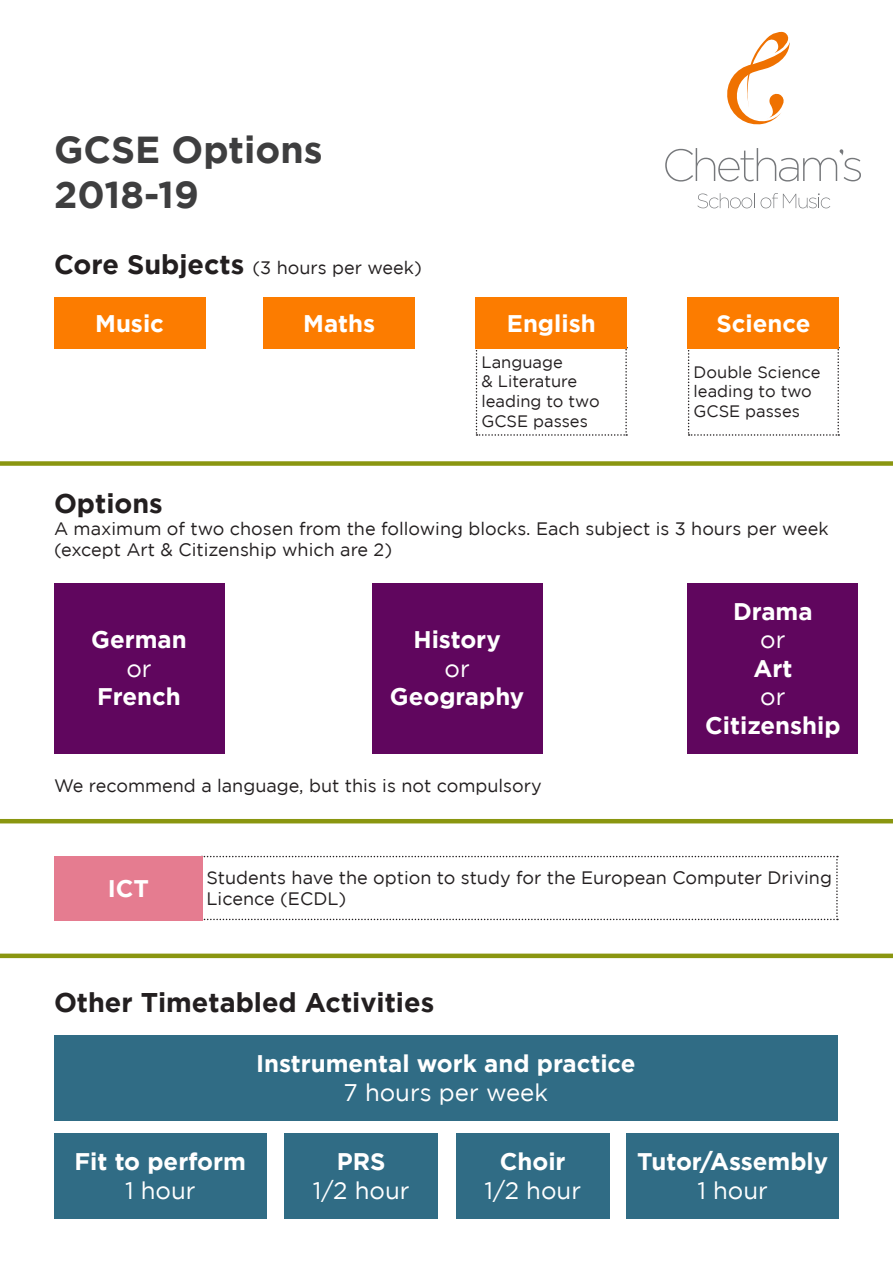
<style>
.page{position:relative;width:893px;height:1263px;background:#fff}
.page>*{position:absolute;margin:0;border:0;box-sizing:border-box;transform-origin:0 0}
.t1{font:700 37.5px "Gotham";color:#3e3e3f}
.t2{font:700 27px "Gotham";color:#231f20}
.t3{font:700 24px "Gotham";color:#fff}
.t4{font:24px "Gotham";color:#fff}
.t5{font:18px/21.6px "Gotham";color:#231f20}
.t6{font:16.5px/19.8px "Gotham";color:#231f20}
.s1{font-weight:700;font-size:27px}
</style>
<div class="page">
<svg style="left:697px;top:193px;width:58px;height:15px"></svg>
<svg style="left:761px;top:193px;width:69px;height:15px"></svg>
<svg style="left:665px;top:148px;width:196px;height:34px"></svg>
<svg style="left:727px;top:32px;width:63px;height:93px"></svg>
<div style="left:372px;top:583px;width:170px;height:170px;background:#60065e"></div>
<div style="left:54px;top:583px;width:170px;height:170px;background:#60065e"></div>
<div style="left:688px;top:583px;width:170px;height:170px;background:#60065e"></div>
<svg style="left:203px;top:856px;width:635px;height:64px"></svg>
<div style="left:54px;top:856px;width:149px;height:64px;background:#e57c90"></div>
<svg style="left:476px;top:348px;width:151px;height:88px"></svg>
<svg style="left:688px;top:348px;width:151px;height:88px"></svg>
<div style="left:688px;top:297px;width:151px;height:51px;background:#fc7c00"></div>
<div style="left:54px;top:297px;width:151px;height:51px;background:#fc7c00"></div>
<div style="left:476px;top:297px;width:151px;height:51px;background:#fc7c00"></div>
<div style="left:264px;top:297px;width:151px;height:51px;background:#fc7c00"></div>
<div style="left:0;top:461px;width:893px;height:5px;background:#8a9610"></div>
<hr style="left:0;top:819px;width:893px;height:4px;background:#8a9610">
<div style="left:0;top:953px;width:893px;height:5px;background:#8a9610"></div>
<div style="left:54px;top:1035px;width:784px;height:85px;background:#306c85"></div>
<div style="left:54px;top:1133px;width:213px;height:85px;background:#306c85"></div>
<div style="left:285px;top:1133px;width:153px;height:85px;background:#306c85"></div>
<div style="left:456px;top:1133px;width:153px;height:85px;background:#306c85"></div>
<div style="left:626px;top:1133px;width:213px;height:85px;background:#306c85"></div>
<p class="t1" style="left:54px;top:128px;width:270px">GCSE Options</p>
<p class="t1" style="left:54px;top:173px;width:146px">2018-19</p>
<p class="t5" style="left:54px;top:256px;width:369px"><span class="s1">Core Subjects</span> (3 hours per week)</p>
<p class="t3" style="left:95px;top:309px;width:70px">Music</p>
<p class="t3" style="left:303px;top:309px;width:73px">Maths</p>
<p class="t3" style="left:507px;top:309px;width:90px">English</p>
<p class="t3" style="left:716px;top:309px;width:96px">Science</p>
<p class="t6" style="left:481px;top:352px;width:120px">Language<br>&amp; Literature leading to two<br>GCSE passes</p>
<p class="t6" style="left:694px;top:362px;width:128px">Double Science leading to two<br>GCSE passes</p>
<p class="t2" style="left:54px;top:488px;width:110px">Options</p>
<p class="t5" style="left:54px;top:517px;width:776px">A maximum of two chosen from the following blocks. Each subject is 3 hours per week (except Art &amp; Citizenship which are 2)</p>
<p class="t3" style="left:91px;top:626px;width:97px">German</p>
<p class="t4" style="left:126px;top:655px;width:27px">or</p>
<p class="t3" style="left:97px;top:683px;width:85px">French</p>
<p class="t3" style="left:413px;top:626px;width:89px">History</p>
<p class="t4" style="left:444px;top:655px;width:27px">or</p>
<p class="t3" style="left:390px;top:683px;width:136px">Geography</p>
<p class="t5" style="left:54px;top:774px;width:489px">We recommend a language, but this is not compulsory</p>
<p class="t3" style="left:733px;top:597px;width:81px">Drama</p>
<p class="t4" style="left:760px;top:627px;width:27px">or</p>
<p class="t3" style="left:753px;top:654px;width:40px">Art</p>
<p class="t4" style="left:760px;top:684px;width:27px">or</p>
<p class="t3" style="left:705px;top:711px;width:137px">Citizenship</p>
<p class="t3" style="left:108px;top:874px;width:43px">ICT</p>
<p class="t5" style="left:206px;top:866px;width:627px">Students have the option to study for the European Computer Driving<br>Licence (ECDL)</p>
<p class="t2" style="left:54px;top:987px;width:382px">Other Timetabled Activities</p>
<p class="t3" style="left:256px;top:1050px;width:381px">Instrumental work and practice</p>
<p class="t4" style="left:343px;top:1079px;width:206px">7 hours per week</p>
<p class="t3" style="left:75px;top:1148px;width:173px">Fit to perform</p>
<p class="t4" style="left:125px;top:1177px;width:72px">1 hour</p>
<p class="t3" style="left:337px;top:1148px;width:50px">PRS</p>
<p class="t4" style="left:313px;top:1177px;width:98px">1/2 hour</p>
<p class="t3" style="left:500px;top:1148px;width:67px">Choir</p>
<p class="t4" style="left:484px;top:1177px;width:98px">1/2 hour</p>
<p class="t3" style="left:637px;top:1148px;width:193px">Tutor/Assembly</p>
<p class="t4" style="left:697px;top:1177px;width:72px">1 hour</p>
</div>
